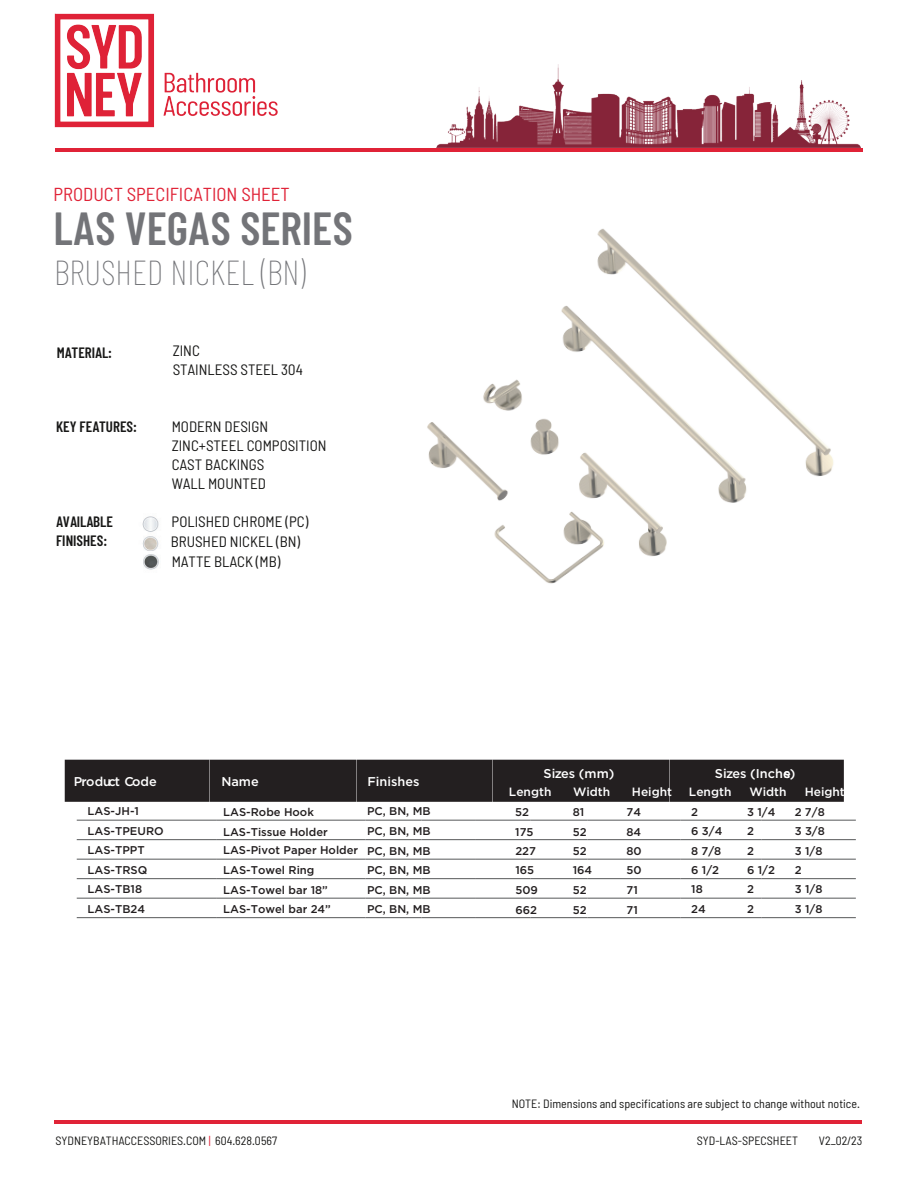
<style>
.page{position:relative;width:918px;height:1188px;background:#fff}
.page>*{position:absolute;margin:0;border:0;box-sizing:border-box;transform-origin:0 0}
.t1{font:600 46.35px "Barlow Condensed";color:#737478}
.t2{font:100 35.4px "Barlow Condensed";color:#737478}
.t3{font:semi-condensed 18.75px "Barlow";color:#e02337}
.t4{font:semi-condensed 15px/19px "Barlow";color:#171716}
.t5{font:600 15px/19px "Barlow Condensed";color:#171716}
.t6{font:500 12.75px "Gotham";color:#fff}
.t7{font:500 12.75px "Gotham";letter-spacing:-.045em;color:#fff}
.t8{font:semi-condensed 12px "Barlow";color:#171716}
.t9{font:500 12px "Gotham";color:#fff}
.t10{font:500 11.25px/19.5px "Gotham";color:#231f20}
.s1{color:#e02337}
</style>
<div class="page">
<hr style="left:55px;top:1121px;width:807px;height:3px;background:#e02337">
<img style="left:54px;top:13px;width:224px;height:115px">
<img style="left:142px;top:516px;width:17px;height:35px">
<hr style="left:55px;top:148px;width:808px;height:3px;background:#e02337">
<img style="left:143px;top:554px;width:16px;height:16px">
<div style="left:65px;top:760px;width:779px;height:42px;background:#231f20"></div>
<hr style="left:77px;top:820px;width:140px;height:1px;background:#57585a">
<hr style="left:217px;top:820px;width:148px;height:1px;background:#57585a">
<hr style="left:365px;top:820px;width:56px;height:1px;background:#57585a">
<hr style="left:422px;top:820px;width:53px;height:1px;background:#57585a">
<hr style="left:475px;top:820px;width:55px;height:1px;background:#57585a">
<hr style="left:530px;top:820px;width:57px;height:1px;background:#57585a">
<hr style="left:587px;top:820px;width:94px;height:1px;background:#57585a">
<hr style="left:681px;top:820px;width:81px;height:1px;background:#57585a">
<hr style="left:762px;top:820px;width:94px;height:1px;background:#57585a">
<hr style="left:77px;top:839px;width:140px;height:1px;background:#57585a">
<hr style="left:217px;top:839px;width:148px;height:1px;background:#57585a">
<hr style="left:365px;top:839px;width:56px;height:1px;background:#57585a">
<hr style="left:422px;top:839px;width:53px;height:1px;background:#57585a">
<hr style="left:475px;top:839px;width:55px;height:1px;background:#57585a">
<hr style="left:530px;top:839px;width:57px;height:1px;background:#57585a">
<hr style="left:587px;top:839px;width:94px;height:1px;background:#57585a">
<hr style="left:681px;top:839px;width:81px;height:1px;background:#57585a">
<hr style="left:762px;top:839px;width:94px;height:1px;background:#57585a">
<hr style="left:77px;top:859px;width:140px;height:1px;background:#57585a">
<hr style="left:217px;top:859px;width:148px;height:1px;background:#57585a">
<hr style="left:365px;top:859px;width:56px;height:1px;background:#57585a">
<hr style="left:422px;top:859px;width:53px;height:1px;background:#57585a">
<hr style="left:475px;top:859px;width:55px;height:1px;background:#57585a">
<hr style="left:530px;top:859px;width:57px;height:1px;background:#57585a">
<hr style="left:587px;top:859px;width:94px;height:1px;background:#57585a">
<hr style="left:681px;top:859px;width:81px;height:1px;background:#57585a">
<hr style="left:762px;top:859px;width:94px;height:1px;background:#57585a">
<hr style="left:77px;top:878px;width:140px;height:1px;background:#57585a">
<hr style="left:217px;top:878px;width:148px;height:1px;background:#57585a">
<hr style="left:365px;top:878px;width:56px;height:1px;background:#57585a">
<hr style="left:422px;top:878px;width:53px;height:1px;background:#57585a">
<hr style="left:475px;top:878px;width:55px;height:1px;background:#57585a">
<hr style="left:530px;top:878px;width:57px;height:1px;background:#57585a">
<hr style="left:587px;top:878px;width:94px;height:1px;background:#57585a">
<hr style="left:681px;top:878px;width:81px;height:1px;background:#57585a">
<hr style="left:762px;top:878px;width:94px;height:1px;background:#57585a">
<hr style="left:77px;top:898px;width:140px;height:1px;background:#57585a">
<hr style="left:217px;top:898px;width:148px;height:1px;background:#57585a">
<hr style="left:365px;top:898px;width:56px;height:1px;background:#57585a">
<hr style="left:422px;top:898px;width:53px;height:1px;background:#57585a">
<hr style="left:475px;top:898px;width:55px;height:1px;background:#57585a">
<hr style="left:530px;top:898px;width:57px;height:1px;background:#57585a">
<hr style="left:587px;top:898px;width:94px;height:1px;background:#57585a">
<hr style="left:681px;top:898px;width:81px;height:1px;background:#57585a">
<hr style="left:762px;top:898px;width:94px;height:1px;background:#57585a">
<hr style="left:77px;top:917px;width:140px;height:1px;background:#57585a">
<hr style="left:217px;top:917px;width:148px;height:1px;background:#57585a">
<hr style="left:365px;top:917px;width:56px;height:1px;background:#57585a">
<hr style="left:422px;top:917px;width:53px;height:1px;background:#57585a">
<hr style="left:475px;top:917px;width:55px;height:1px;background:#57585a">
<hr style="left:530px;top:917px;width:57px;height:1px;background:#57585a">
<hr style="left:587px;top:917px;width:94px;height:1px;background:#57585a">
<hr style="left:681px;top:917px;width:81px;height:1px;background:#57585a">
<hr style="left:762px;top:917px;width:94px;height:1px;background:#57585a">
<img style="left:427px;top:229px;width:407px;height:355px">
<img style="left:437px;top:64px;width:423px;height:84px">
<h3 class="t3" style="left:54px;top:183px;width:238px">PRODUCT SPECIFICATION SHEET</h3>
<h1 class="t1" style="left:54px;top:199px;width:301px">LAS VEGAS SERIES</h1>
<h2 class="t2" style="left:54px;top:247px;width:253px">BRUSHED NICKEL (BN)</h2>
<h3 class="t5" style="left:57px;top:343px;width:57px">MATERIAL:</h3>
<h3 class="t4" style="left:173px;top:340px;width:132px">ZINC<br>STAINLESS STEEL 304</h3>
<h3 class="t5" style="left:56px;top:417px;width:82px">KEY FEATURES:</h3>
<h3 class="t4" style="left:172px;top:417px;width:156px">MODERN DESIGN<br>ZINC+STEEL COMPOSITION<br>CAST BACKINGS<br>WALL MOUNTED</h3>
<h3 class="t5" style="left:56px;top:512px;width:58px">AVAILABLE<br>FINISHES:</h3>
<h3 class="t4" style="left:172px;top:512px;width:138px">POLISHED CHROME (PC)</h3>
<h3 class="t4" style="left:171px;top:532px;width:131px;line-height:19.8px">BRUSHED NICKEL (BN)<br>MATTE BLACK (MB)</h3>
<p class="t7" style="left:74px;top:773px;width:85px">Product Code</p>
<p class="t6" style="left:221px;top:773px;width:39px">Name</p>
<p class="t6" style="left:368px;top:773px;width:53px">Finishes</p>
<p class="t10" style="left:223px;top:802px;width:106px;line-height:20px">LAS-Robe Hook<br>LAS-Tissue Holder</p>
<p class="t10" style="left:223px;top:840px;width:137px">LAS-Pivot Paper Holder<br>LAS-Towel Ring<br>LAS-Towel bar 18”</p>
<p class="t10" style="left:223px;top:899px;width:109px">LAS-Towel bar 24”</p>
<p class="t10" style="left:88px;top:802px;width:53px">LAS-JH-1</p>
<p class="t10" style="left:367px;top:802px;width:65px">PC, BN, MB</p>
<p class="t10" style="left:88px;top:821px;width:78px">LAS-TPEURO</p>
<p class="t10" style="left:367px;top:821px;width:65px;text-align:justify">PC, BN, MB PC, BN, MB PC, BN, MB PC, BN, MB PC, BN, MB</p>
<p class="t10" style="left:88px;top:841px;width:61px">LAS-TPPT<br>LAS-TRSQ<br>LAS-TB18<br>LAS-TB24</p>
<p class="t8" style="left:56px;top:1134px;width:223px">SYDNEYBATHACCESSORIES.COM <span class="s1">|</span> 604.628.0567</p>
<p class="t6" style="left:544px;top:765px;width:72px">Sizes (mm)</p>
<p class="t9" style="left:509px;top:784px;width:44px">Length</p>
<p class="t9" style="left:573px;top:784px;width:39px">Width</p>
<p class="t9" style="left:632px;top:784px;width:42px">Height</p>
<p class="t10" style="left:515px;top:802px;width:20px">52<br>175</p>
<p class="t10" style="left:515px;top:842px;width:22px;line-height:18.9px">227<br>165</p>
<p class="t10" style="left:515px;top:880px;width:24px">509<br>662</p>
<p class="t10" style="left:573px;top:802px;width:21px">81<br>52<br>52<br>164</p>
<p class="t10" style="left:573px;top:880px;width:15px">52<br>52</p>
<p class="t10" style="left:626px;top:802px;width:17px;text-align:justify">74<br>84<br>80<br>50</p>
<p class="t10" style="left:626px;top:880px;width:13px">71<br>71</p>
<p class="t6" style="left:715px;top:765px;width:82px">Sizes (Inches)</p>
<p class="t9" style="left:689px;top:784px;width:44px">Length</p>
<p class="t9" style="left:749px;top:784px;width:39px">Width</p>
<p class="t9" style="left:805px;top:784px;width:42px">Height</p>
<p class="t10" style="left:691px;top:802px;width:8px">2</p>
<p class="t10" style="left:691px;top:821px;width:33px">6 3/4<br>8 7/8<br>6 1/2<br>18<br>24</p>
<p class="t10" style="left:747px;top:802px;width:30px">3 1/4<br>2<br>2<br>6 1/2<br>2<br>2</p>
<p class="t10" style="left:795px;top:802px;width:32px">2 7/8<br>3 3/8<br>3 1/8<br>2<br>3 1/8<br>3 1/8</p>
<p class="t8" style="left:512px;top:1096px;width:350px">NOTE: Dimensions and specifications are subject to change without notice.</p>
<p class="t8" style="left:697px;top:1134px;width:103px">SYD-LAS-SPECSHEET</p>
<p class="t8" style="left:819px;top:1134px;width:45px">V2_02/23</p>
</div>
